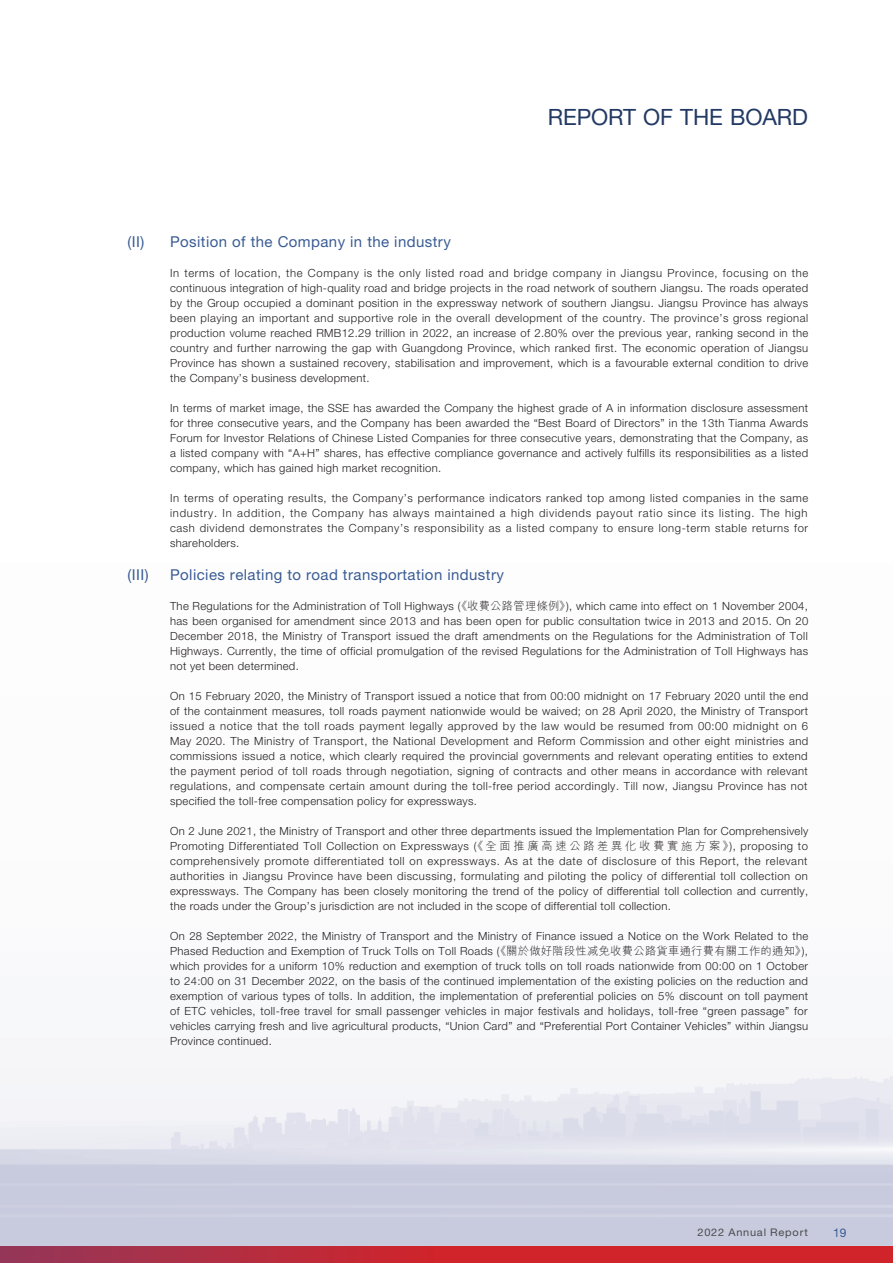
<style>
.page{position:relative;width:893px;height:1263px;background:#fff}
.page>*{position:absolute;margin:0;border:0;box-sizing:border-box;transform-origin:0 0}
.t1{font:22.5px "Helvetica Neue LT Std";letter-spacing:-.005em;color:#233a64}
.t2{font:15px "Helvetica Neue LT Std";letter-spacing:.03em;color:#3a5c94}
.t3{font:12px "Helvetica Neue LT Std";color:#3a5c94}
.t4{font:300 11.25px/15px "Helvetica Neue LT Std";letter-spacing:.03em;color:#231f20;text-align:justify}
.t5{font:10.5px "Helvetica Neue LT Std";letter-spacing:.07em;color:#4b4c4d;scale:1.05 1}
.s1{font-family:"M Hei HK"}
</style>
<div class="page">
<svg style="left:0;top:1246px;width:893px;height:17px;background:#c12835"></svg>
<h1 class="t1" style="left:548px;top:103px;width:262px">REPORT OF THE BOARD</h1>
<h2 class="t2" style="left:128px;top:233px;width:18px">(II)</h2>
<h2 class="t2" style="left:170px;top:233px;width:282px">Position of the Company in the industry</h2>
<p class="t4" style="left:170px;top:266px;width:640px">In terms of location, the Company is the only listed road and bridge company in Jiangsu Province, focusing on the continuous integration of high-quality road and bridge projects in the road network of southern Jiangsu. The roads operated by the Group occupied a dominant position in the expressway network of southern Jiangsu. Jiangsu Province has always been playing an important and supportive role in the overall development of the country. The province’s gross regional production volume reached RMB12.29 trillion in 2022, an increase of 2.80% over the previous year, ranking second in the country and further narrowing the gap with Guangdong Province, which ranked first. The economic operation of Jiangsu Province has shown a sustained recovery, stabilisation and improvement, which is a favourable external condition to drive the Company’s business development.</p>
<p class="t4" style="left:170px;top:400px;width:640px">In terms of market image, the SSE has awarded the Company the highest grade of A in information disclosure assessment for three consecutive years, and the Company has been awarded the “Best Board of Directors” in the 13th Tianma Awards Forum for Investor Relations of Chinese Listed Companies for three consecutive years, demonstrating that the Company, as a listed company with “A+H” shares, has effective compliance governance and actively fulfills its responsibilities as a listed company, which has gained high market recognition.</p>
<p class="t4" style="left:170px;top:490px;width:640px">In terms of operating results, the Company’s performance indicators ranked top among listed companies in the same industry. In addition, the Company has always maintained a high dividends payout ratio since its listing. The high cash dividend demonstrates the Company’s responsibility as a listed company to ensure long-term stable returns for shareholders.</p>
<h2 class="t2" style="left:128px;top:566px;width:23px">(III)</h2>
<h2 class="t2" style="left:170px;top:566px;width:335px">Policies relating to road transportation industry</h2>
<p class="t4" style="left:170px;top:599px;width:640px">The Regulations for the Administration of Toll Highways (<span class="s1">《收費公路管理條例》</span>), which came into effect on 1 November 2004, has been organised for amendment since 2013 and has been open for public consultation twice in 2013 and 2015. On 20<br>December 2018, the Ministry of Transport issued the draft amendments on the Regulations for the Administration of Toll Highways. Currently, the time of official promulgation of the revised Regulations for the Administration of Toll Highways has not yet been determined.</p>
<p class="t4" style="left:170px;top:689px;width:640px">On 15 February 2020, the Ministry of Transport issued a notice that from 00:00 midnight on 17 February 2020 until the end of the containment measures, toll roads payment nationwide would be waived; on 28 April 2020, the Ministry of Transport issued a notice that the toll roads payment legally approved by the law would be resumed from 00:00 midnight on 6<br>May 2020. The Ministry of Transport, the National Development and Reform Commission and other eight ministries and commissions issued a notice, which clearly required the provincial governments and relevant operating entities to extend the payment period of toll roads through negotiation, signing of contracts and other means in accordance with relevant regulations, and compensate certain amount during the toll-free period accordingly. Till now, Jiangsu Province has not specified the toll-free compensation policy for expressways.</p>
<p class="t4" style="left:170px;top:823px;width:640px">On 2 June 2021, the Ministry of Transport and other three departments issued the Implementation Plan for Comprehensively Promoting Differentiated Toll Collection on Expressways (<span class="s1">《全面推廣高速公路差異化收費實施方案》</span>), proposing to comprehensively promote differentiated toll on expressways. As at the date of disclosure of this Report, the relevant authorities in Jiangsu Province have been discussing, formulating and piloting the policy of differential toll collection on expressways. The Company has been closely monitoring the trend of the policy of differential toll collection and currently, the roads under the Group’s jurisdiction are not included in the scope of differential toll collection.</p>
<p class="t4" style="left:170px;top:928px;width:640px">On 28 September 2022, the Ministry of Transport and the Ministry of Finance issued a Notice on the Work Related to the Phased Reduction and Exemption of Truck Tolls on Toll Roads (<span class="s1">《關於做好階段性减免收費公路貨車通行費有關工作的通知》</span>), which provides for a uniform 10% reduction and exemption of truck tolls on toll roads nationwide from 00:00 on 1 October to 24:00 on 31 December 2022, on the basis of the continued implementation of the existing policies on the reduction and exemption of various types of tolls. In addition, the implementation of preferential policies on 5% discount on toll payment of ETC vehicles, toll-free travel for small passenger vehicles in major festivals and holidays, toll-free “green passage” for vehicles carrying fresh and live agricultural products, “Union Card” and “Preferential Port Container Vehicles” within Jiangsu Province continued.</p>
<p class="t5" style="left:698px;top:1226px;width:107px">2022 Annual Report</p>
<p class="t3" style="left:833px;top:1225px;width:15px">19</p>
</div>
